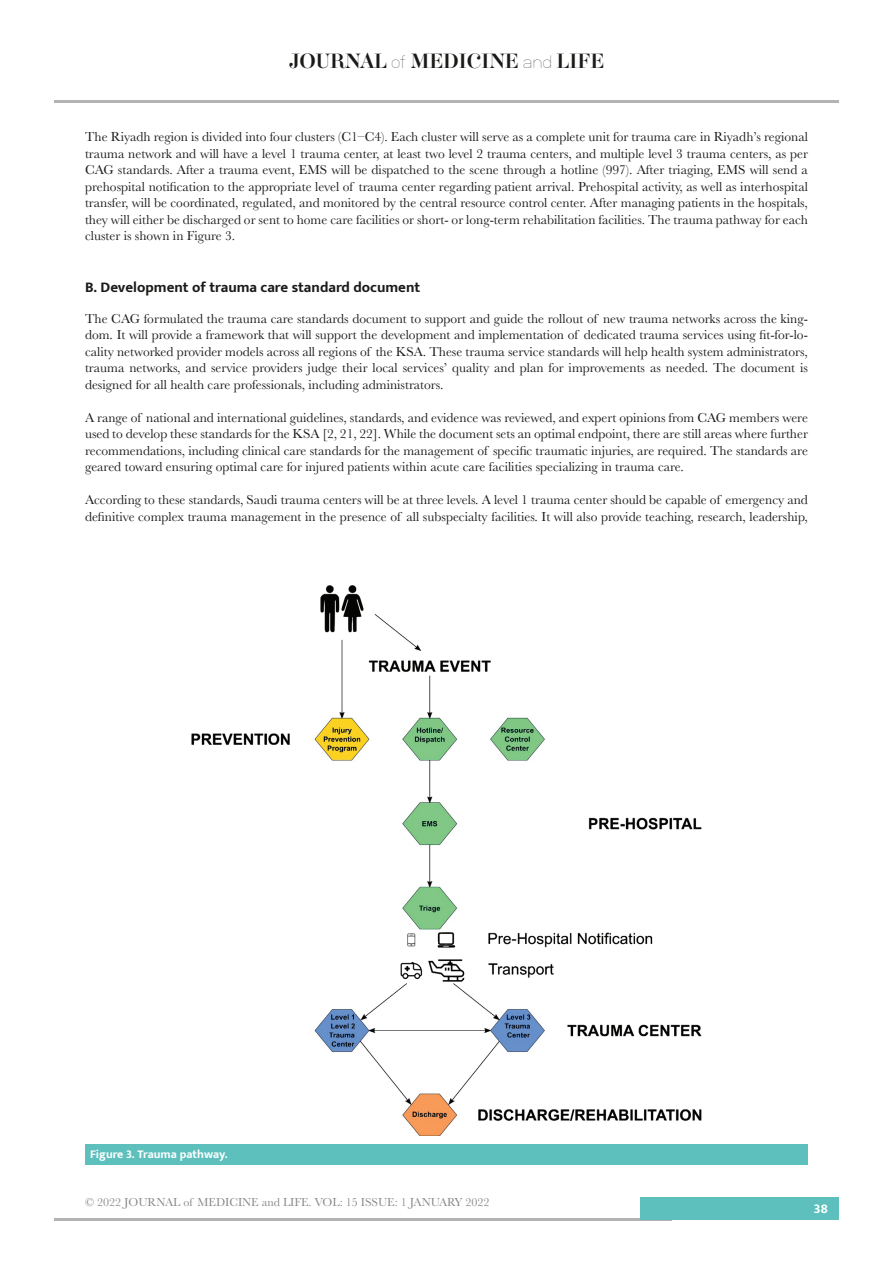
<style>
.page{position:relative;width:893px;height:1263px;background:#fff}
.page>*{position:absolute;margin:0;border:0;box-sizing:border-box;transform-origin:0 0}
.t1{font:18px "Aker Brygge Display";color:#1a1a19}
.titlu_3{font:700 15px "Mukta";color:#1a1a19}
.text{font:13.5px/16.5px "Baskerville";color:#1a1a19;text-align:justify}
.t2{font:700 13.5px "Mukta";color:#fff}
.t3{font:12px "Baskerville";color:#888787}
.legenda_tabel{font:700 12px "Mukta";color:#fff}
.s1{font-family:"Neubau Grotesk Lei"}
</style>
<div class="page">
<hr style="left:54px;top:1218px;width:618px;height:2px;background:#b2b3b2">
<div style="left:641px;top:1198px;width:198px;height:22px;background:#5dc0bd"></div>
<hr style="left:54px;top:100px;width:785px;height:2px;background:#b2b3b2">
<img style="left:191px;top:585px;width:511px;height:550px">
<div style="left:85px;top:1144px;width:723px;height:20px;background:#5dc0bd"></div>
<h1 class="t1" style="left:289px;top:49px;width:317px">JOURNAL <span class="s1">of</span> MEDICINE <span class="s1">and</span> LIFE</h1>
<p class="text" style="left:85px;top:129px;width:724px">The Riyadh region is divided into four clusters (C1–C4). Each cluster will serve as a complete unit for trauma care in Riyadh’s regional trauma network and will have a level 1 trauma center, at least two level 2 trauma centers, and multiple level 3 trauma centers, as per CAG standards. After a trauma event, EMS will be dispatched to the scene through a hotline (997). After triaging, EMS will send a prehospital notification to the appropriate level of trauma center regarding patient arrival. Prehospital activity, as well as interhospital transfer, will be coordinated, regulated, and monitored by the central resource control center. After managing patients in the hospitals, they will either be discharged or sent to home care facilities or short- or long-term rehabilitation facilities. The trauma pathway for each cluster is shown in Figure 3.</p>
<p class="titlu_3" style="left:85px;top:278px;width:337px">B. Development of trauma care standard document</p>
<p class="text" style="left:85px;top:310px;width:724px">The CAG formulated the trauma care standards document to support and guide the rollout of new trauma networks across the king&shy;dom. It will provide a framework that will support the development and implementation of dedicated trauma services using fit-for-lo&shy;cality networked provider models across all regions of the KSA. These trauma service standards will help health system administrators, trauma networks, and service providers judge their local services’ quality and plan for improvements as needed. The document is designed for all health care professionals, including administrators.</p>
<p class="text" style="left:85px;top:409px;width:724px">A range of national and international guidelines, standards, and evidence was reviewed, and expert opinions from CAG members were used to develop these standards for the KSA [2, 21, 22]. While the document sets an optimal endpoint, there are still areas where further recommendations, including clinical care standards for the management of specific traumatic injuries, are required. The standards are geared toward ensuring optimal care for injured patients within acute care facilities specializing in trauma care.</p>
<p class="text" style="left:85px;top:492px;width:724px">According to these standards, Saudi trauma centers will be at three levels. A level 1 trauma center should be capable of emergency and definitive complex trauma management in the presence of all subspecialty facilities. It will also provide teaching, research, leadership,</p>
<p class="legenda_tabel" style="left:90px;top:1147px;width:139px">Figure 3. Trauma pathway.</p>
<p class="t3" style="left:85px;top:1195px;width:406px">© 2022 JOURNAL of MEDICINE and LIFE. VOL: 15 ISSUE: 1 JANUARY 2022</p>
<p class="t2" style="left:814px;top:1200px;width:15px">38</p>
</div>
